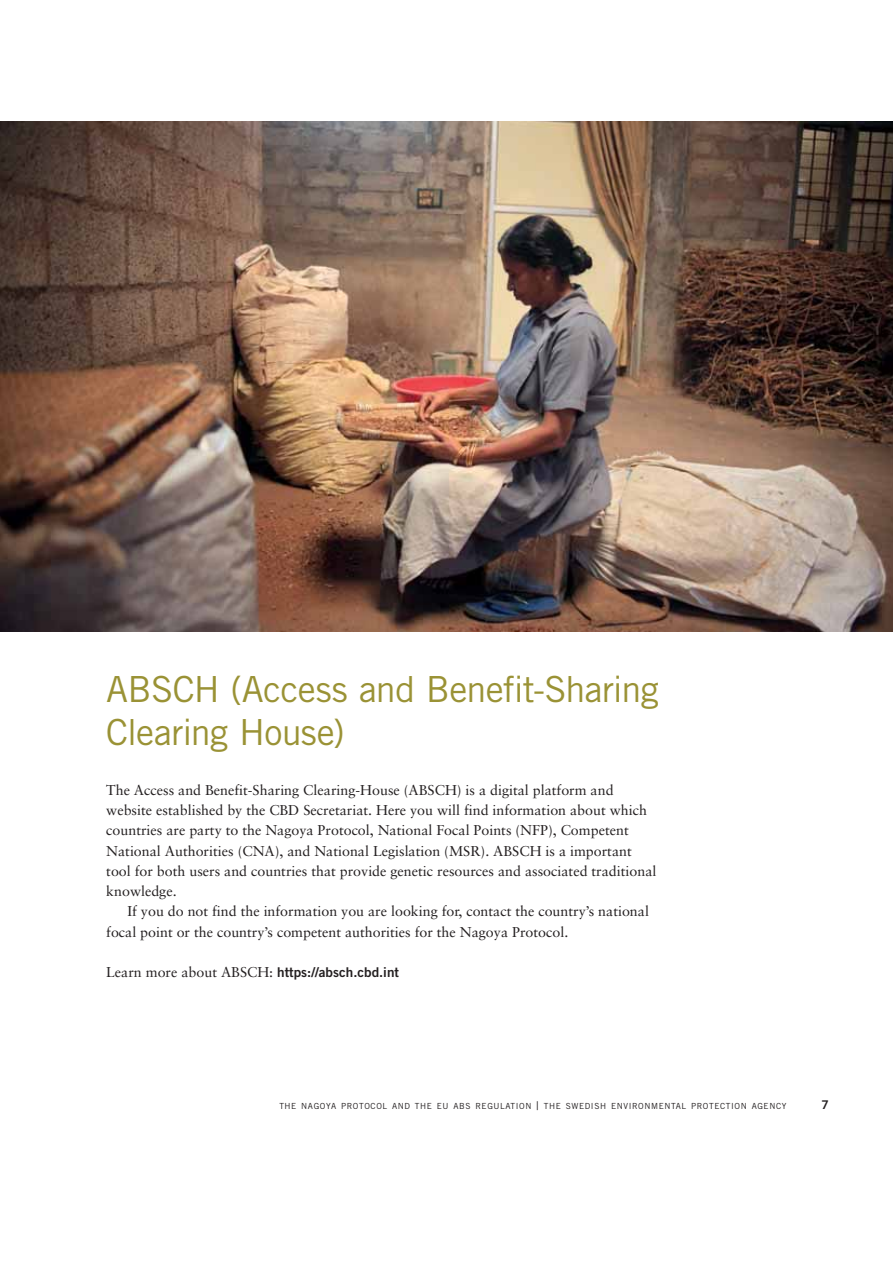
<style>
.page{position:relative;width:893px;height:1263px;background:#fff}
.page>*{position:absolute;margin:0;border:0;box-sizing:border-box;transform-origin:0 0}
.t1{font:36px/43.2px "Trade Gothic LT";letter-spacing:-.02em;color:#9a9235}
.t2{font:14.25px/20.2px "Sabon LT";color:#231f20}
.t3{font:13.5px "Trade Gothic LT Bold Two";color:#231f20}
.t4{font:12px "Trade Gothic LT Bold Two";color:#231f20}
.t5{font:8.4px "Trade Gothic LT";letter-spacing:.07em;color:#231f20}
.s1{font-family:"Sabon LT";font-size:14.25px}
.s2{font-size:12px}
</style>
<div class="page">
<img style="left:0;top:121px;width:893px;height:510px">
<h1 class="t1" style="left:106px;top:670px;width:554px">ABSCH (Access and Benefit-Sharing<br>Clearing House)</h1>
<p class="t2" style="left:106px;top:781px;width:552px">The Access and Benefit-Sharing Clearing-House (ABSCH) is a digital platform and website established by the CBD Secretariat. Here you will find information about which countries are party to the Nagoya Protocol, National Focal Points (NFP), Competent National Authorities (CNA), and National Legislation (MSR). ABSCH is a important tool for both users and countries that provide genetic resources and associated traditional knowledge.</p>
<p class="t2" style="left:106px;top:903px;width:544px;text-indent:21px">If you do not find the information you are looking for, contact the country’s national focal point or the country’s competent authorities for the Nagoya Protocol.</p>
<p class="t3" style="left:106px;top:968px;width:294px"><span class="s1">Learn more about ABSCH:</span> https://absch.cbd.int</p>
<p class="t5" style="left:279px;top:1103px;width:508px">THE NAGOYA PROTOCOL AND THE EU ABS REGULATION <span class="s2">|</span> THE SWEDISH ENVIRONMENTAL PROTECTION AGENCY</p>
<p class="t4" style="left:821px;top:1100px;width:9px">7</p>
</div>
